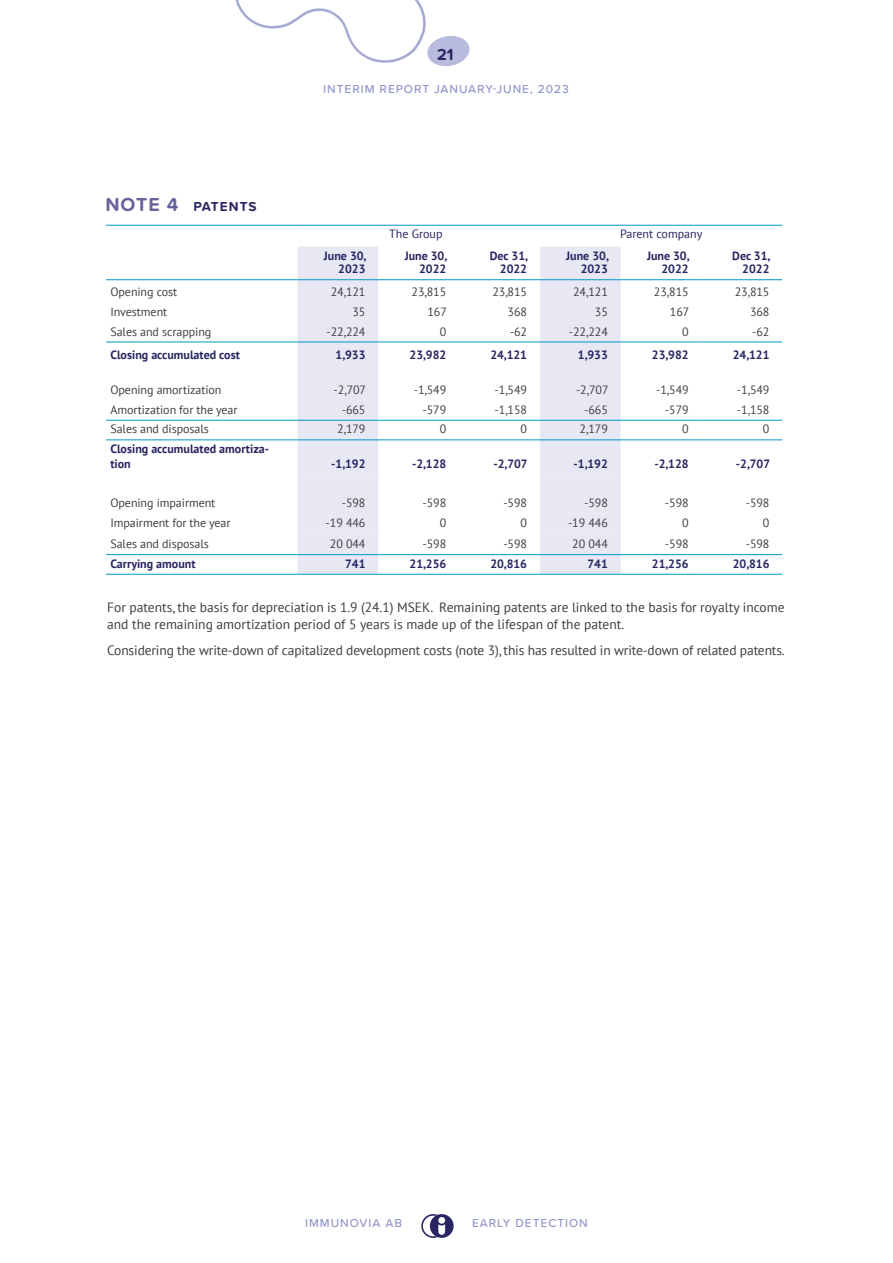
<style>
.page{position:relative;width:893px;height:1263px;background:#fff}
.page>*{position:absolute;margin:0;border:0;box-sizing:border-box;transform-origin:0 0}
.t1{font:700 16.5px "Proxima Soft";color:#282562}
.t2{font:13.5px/17.2px "PT Sans";color:#3e3e3f}
.t3{font:700 13.5px "Proxima Soft";letter-spacing:.075em;color:#282562}
.t4{font:12px "PT Sans";letter-spacing:-.005em;color:#3e3e3f}
.t5{font:700 12px/13.5px "PT Sans";color:#282562;text-align:right}
.t6{font:500 12px "Proxima Soft";letter-spacing:.08em;color:#8f95ca}
.t7{font:500 12px "Proxima Soft";letter-spacing:.08em;color:#9195ca}
.t8{font:12px "PT Sans";color:#282562}
.s1{font-size:19.5px;color:#68639d}
</style>
<div class="page">
<svg style="left:421px;top:1214px;width:33px;height:24px"></svg>
<svg style="left:235px;top:0;width:235px;height:66px"></svg>
<svg style="left:297px;top:247px;width:324px;height:327px;fill:#e7e8f4"></svg>
<svg style="left:297px;top:280px;width:324px;height:253px"></svg>
<div style="left:540px;top:280px;width:81px;height:234px;background:#e7e8f4"></div>
<svg style="left:297px;top:533px;width:324px;height:21px"></svg>
<hr style="left:106px;top:279px;width:191px;height:1px;background:#0097ca">
<hr style="left:297px;top:279px;width:81px;height:1px;background:#0097ca">
<hr style="left:378px;top:279px;width:81px;height:1px;background:#0097ca">
<hr style="left:459px;top:279px;width:81px;height:1px;background:#0097ca">
<hr style="left:540px;top:279px;width:81px;height:1px;background:#0097ca">
<hr style="left:621px;top:279px;width:80px;height:1px;background:#0097ca">
<hr style="left:701px;top:279px;width:81px;height:1px;background:#0097ca">
<hr style="left:106px;top:342px;width:191px;height:1px;background:#0097ca">
<hr style="left:297px;top:342px;width:81px;height:1px;background:#0097ca">
<hr style="left:378px;top:342px;width:81px;height:1px;background:#0097ca">
<hr style="left:459px;top:342px;width:81px;height:1px;background:#0097ca">
<hr style="left:540px;top:342px;width:81px;height:1px;background:#0097ca">
<hr style="left:621px;top:342px;width:80px;height:1px;background:#0097ca">
<hr style="left:701px;top:342px;width:81px;height:1px;background:#0097ca">
<hr style="left:106px;top:420px;width:191px;height:1px;background:#0097ca">
<hr style="left:297px;top:420px;width:81px;height:1px;background:#0097ca">
<hr style="left:378px;top:420px;width:81px;height:1px;background:#0097ca">
<hr style="left:459px;top:420px;width:81px;height:1px;background:#0097ca">
<hr style="left:540px;top:420px;width:81px;height:1px;background:#0097ca">
<hr style="left:621px;top:420px;width:80px;height:1px;background:#0097ca">
<hr style="left:701px;top:420px;width:81px;height:1px;background:#0097ca">
<hr style="left:106px;top:439px;width:191px;height:1px;background:#0097ca">
<hr style="left:297px;top:439px;width:81px;height:1px;background:#0097ca">
<hr style="left:378px;top:439px;width:81px;height:1px;background:#0097ca">
<hr style="left:459px;top:439px;width:81px;height:1px;background:#0097ca">
<hr style="left:540px;top:439px;width:81px;height:1px;background:#0097ca">
<hr style="left:621px;top:439px;width:80px;height:1px;background:#0097ca">
<hr style="left:701px;top:439px;width:81px;height:1px;background:#0097ca">
<hr style="left:106px;top:554px;width:191px;height:1px;background:#0097ca">
<hr style="left:459px;top:554px;width:81px;height:1px;background:#0097ca">
<hr style="left:701px;top:554px;width:81px;height:1px;background:#0097ca">
<hr style="left:106px;top:574px;width:191px;height:1px;background:#0099d1">
<hr style="left:297px;top:574px;width:81px;height:1px;background:#0099d1">
<hr style="left:378px;top:574px;width:81px;height:1px;background:#0099d1">
<hr style="left:459px;top:574px;width:81px;height:1px;background:#0099d1">
<hr style="left:540px;top:574px;width:81px;height:1px;background:#0099d1">
<hr style="left:701px;top:574px;width:81px;height:1px;background:#0099d1">
<hr style="left:621px;top:574px;width:80px;height:1px;background:#0097ca">
<hr style="left:297px;top:554px;width:81px;height:1px;background:#0097ca">
<hr style="left:378px;top:554px;width:81px;height:1px;background:#0097ca">
<hr style="left:540px;top:554px;width:81px;height:1px;background:#0097ca">
<hr style="left:621px;top:554px;width:80px;height:1px;background:#0097ca">
<hr style="left:106px;top:225px;width:191px;height:1px;background:#0099d1">
<hr style="left:297px;top:225px;width:81px;height:1px;background:#0099d1">
<hr style="left:378px;top:225px;width:81px;height:1px;background:#0099d1">
<hr style="left:459px;top:225px;width:81px;height:1px;background:#0099d1">
<hr style="left:540px;top:225px;width:81px;height:1px;background:#0099d1">
<hr style="left:621px;top:225px;width:80px;height:1px;background:#0099d1">
<hr style="left:701px;top:225px;width:81px;height:1px;background:#0099d1">
<h1 class="t1" style="left:437px;top:42px;width:18px">21</h1>
<p class="t3" style="left:105px;top:196px;width:153px"><span class="s1">NOTE 4</span> PATENTS</p>
<p class="t6" style="left:323px;top:80px;width:247px">INTERIM REPORT JANUARY-JUNE, 2023</p>
<p class="t8" style="left:389px;top:226px;width:55px">The Group</p>
<p class="t8" style="left:620px;top:226px;width:84px">Parent company</p>
<p class="t5" style="left:324px;top:249px;width:44px">June 30,<br>2023</p>
<p class="t5" style="left:405px;top:249px;width:44px">June 30,<br>2022</p>
<p class="t5" style="left:490px;top:249px;width:40px">Dec 31,<br>2022</p>
<p class="t5" style="left:566px;top:249px;width:44px">June 30,<br>2023</p>
<p class="t5" style="left:647px;top:249px;width:44px">June 30,<br>2022</p>
<p class="t5" style="left:732px;top:249px;width:40px">Dec 31,<br>2022</p>
<p class="t4" style="left:110px;top:284px;width:68px">Opening cost</p>
<p class="t4" style="left:331px;top:284px;width:36px">24,121</p>
<p class="t4" style="left:412px;top:284px;width:36px">23,815</p>
<p class="t4" style="left:492px;top:284px;width:36px">23,815</p>
<p class="t4" style="left:573px;top:284px;width:36px">24,121</p>
<p class="t4" style="left:654px;top:284px;width:36px">23,815</p>
<p class="t4" style="left:735px;top:284px;width:36px">23,815</p>
<p class="t4" style="left:110px;top:304px;width:58px">Investment</p>
<p class="t4" style="left:352px;top:304px;width:15px">35</p>
<p class="t4" style="left:427px;top:304px;width:21px">167</p>
<p class="t4" style="left:508px;top:304px;width:21px">368</p>
<p class="t4" style="left:595px;top:304px;width:15px">35</p>
<p class="t4" style="left:670px;top:304px;width:21px">167</p>
<p class="t4" style="left:750px;top:304px;width:21px">368</p>
<p class="t4" style="left:110px;top:324px;width:102px">Sales and scrapping</p>
<p class="t4" style="left:326px;top:324px;width:40px">-22,224</p>
<p class="t4" style="left:440px;top:324px;width:8px">0</p>
<p class="t4" style="left:510px;top:324px;width:19px">-62</p>
<p class="t4" style="left:569px;top:324px;width:40px">-22,224</p>
<p class="t4" style="left:682px;top:324px;width:8px">0</p>
<p class="t4" style="left:752px;top:324px;width:19px">-62</p>
<p class="t5" style="left:110px;top:347px;width:131px">Closing accumulated cost</p>
<p class="t5" style="left:336px;top:347px;width:31px">1,933</p>
<p class="t5" style="left:410px;top:347px;width:38px">23,982</p>
<p class="t5" style="left:490px;top:347px;width:38px">24,121</p>
<p class="t5" style="left:578px;top:347px;width:31px">1,933</p>
<p class="t5" style="left:652px;top:347px;width:38px">23,982</p>
<p class="t5" style="left:733px;top:347px;width:38px">24,121</p>
<p class="t4" style="left:110px;top:382px;width:113px">Opening amortization</p>
<p class="t4" style="left:334px;top:382px;width:34px">-2,707</p>
<p class="t4" style="left:414px;top:382px;width:34px">-1,549</p>
<p class="t4" style="left:495px;top:382px;width:34px">-1,549</p>
<p class="t4" style="left:576px;top:382px;width:34px">-2,707</p>
<p class="t4" style="left:656px;top:382px;width:34px">-1,549</p>
<p class="t4" style="left:737px;top:382px;width:34px">-1,549</p>
<p class="t4" style="left:110px;top:402px;width:129px">Amortization for the year</p>
<p class="t4" style="left:342px;top:402px;width:25px">-665</p>
<p class="t4" style="left:423px;top:402px;width:25px">-579</p>
<p class="t4" style="left:495px;top:402px;width:34px">-1,158</p>
<p class="t4" style="left:584px;top:402px;width:25px">-665</p>
<p class="t4" style="left:665px;top:402px;width:25px">-579</p>
<p class="t4" style="left:737px;top:402px;width:34px">-1,158</p>
<p class="t4" style="left:110px;top:422px;width:100px">Sales and disposals</p>
<p class="t4" style="left:337px;top:422px;width:30px">2,179</p>
<p class="t4" style="left:440px;top:422px;width:8px">0</p>
<p class="t4" style="left:521px;top:422px;width:8px">0</p>
<p class="t4" style="left:580px;top:422px;width:30px">2,179</p>
<p class="t4" style="left:682px;top:422px;width:8px">0</p>
<p class="t4" style="left:763px;top:422px;width:8px">0</p>
<p class="t5" style="left:110px;top:441px;width:160px;line-height:15px;text-align:left">Closing accumulated amortiza&shy;tion</p>
<p class="t5" style="left:331px;top:457px;width:36px">-1,192</p>
<p class="t5" style="left:412px;top:457px;width:36px">-2,128</p>
<p class="t5" style="left:493px;top:457px;width:36px">-2,707</p>
<p class="t5" style="left:574px;top:457px;width:36px">-1,192</p>
<p class="t5" style="left:654px;top:457px;width:36px">-2,128</p>
<p class="t5" style="left:736px;top:457px;width:36px">-2,707</p>
<p class="t4" style="left:110px;top:495px;width:106px">Opening impairment</p>
<p class="t4" style="left:342px;top:495px;width:25px">-598</p>
<p class="t4" style="left:423px;top:495px;width:25px">-598</p>
<p class="t4" style="left:503px;top:495px;width:25px">-598</p>
<p class="t4" style="left:584px;top:495px;width:25px">-598</p>
<p class="t4" style="left:665px;top:495px;width:25px">-598</p>
<p class="t4" style="left:746px;top:495px;width:25px">-598</p>
<p class="t4" style="left:110px;top:515px;width:122px">Impairment for the year</p>
<p class="t4" style="left:326px;top:515px;width:41px">-19 446</p>
<p class="t4" style="left:440px;top:515px;width:8px">0</p>
<p class="t4" style="left:521px;top:515px;width:8px">0</p>
<p class="t4" style="left:568px;top:515px;width:41px">-19 446</p>
<p class="t4" style="left:682px;top:515px;width:8px">0</p>
<p class="t4" style="left:763px;top:515px;width:8px">0</p>
<p class="t4" style="left:110px;top:536px;width:100px">Sales and disposals</p>
<p class="t4" style="left:330px;top:536px;width:37px">20 044</p>
<p class="t4" style="left:423px;top:536px;width:25px">-598</p>
<p class="t4" style="left:503px;top:536px;width:25px">-598</p>
<p class="t4" style="left:572px;top:536px;width:37px">20 044</p>
<p class="t4" style="left:665px;top:536px;width:25px">-598</p>
<p class="t4" style="left:746px;top:536px;width:25px">-598</p>
<p class="t5" style="left:110px;top:557px;width:87px">Carrying amount</p>
<p class="t5" style="left:345px;top:557px;width:22px">741</p>
<p class="t5" style="left:410px;top:557px;width:38px">21,256</p>
<p class="t5" style="left:490px;top:557px;width:38px">20,816</p>
<p class="t5" style="left:587px;top:557px;width:22px">741</p>
<p class="t5" style="left:652px;top:557px;width:38px">21,256</p>
<p class="t5" style="left:733px;top:557px;width:38px">20,816</p>
<p class="t2" style="left:107px;top:598px;width:679px">For patents, the basis for depreciation is 1.9 (24.1) MSEK. Remaining patents are linked to the basis for royalty income and the remaining amortization period of 5 years is made up of the lifespan of the patent.</p>
<p class="t2" style="left:107px;top:641px;width:679px">Considering the write-down of capitalized development costs (note 3), this has resulted in write-down of related patents.</p>
<p class="t7" style="left:305px;top:1214px;width:99px">IMMUNOVIA AB</p>
<p class="t7" style="left:472px;top:1214px;width:117px">EARLY DETECTION</p>
</div>
